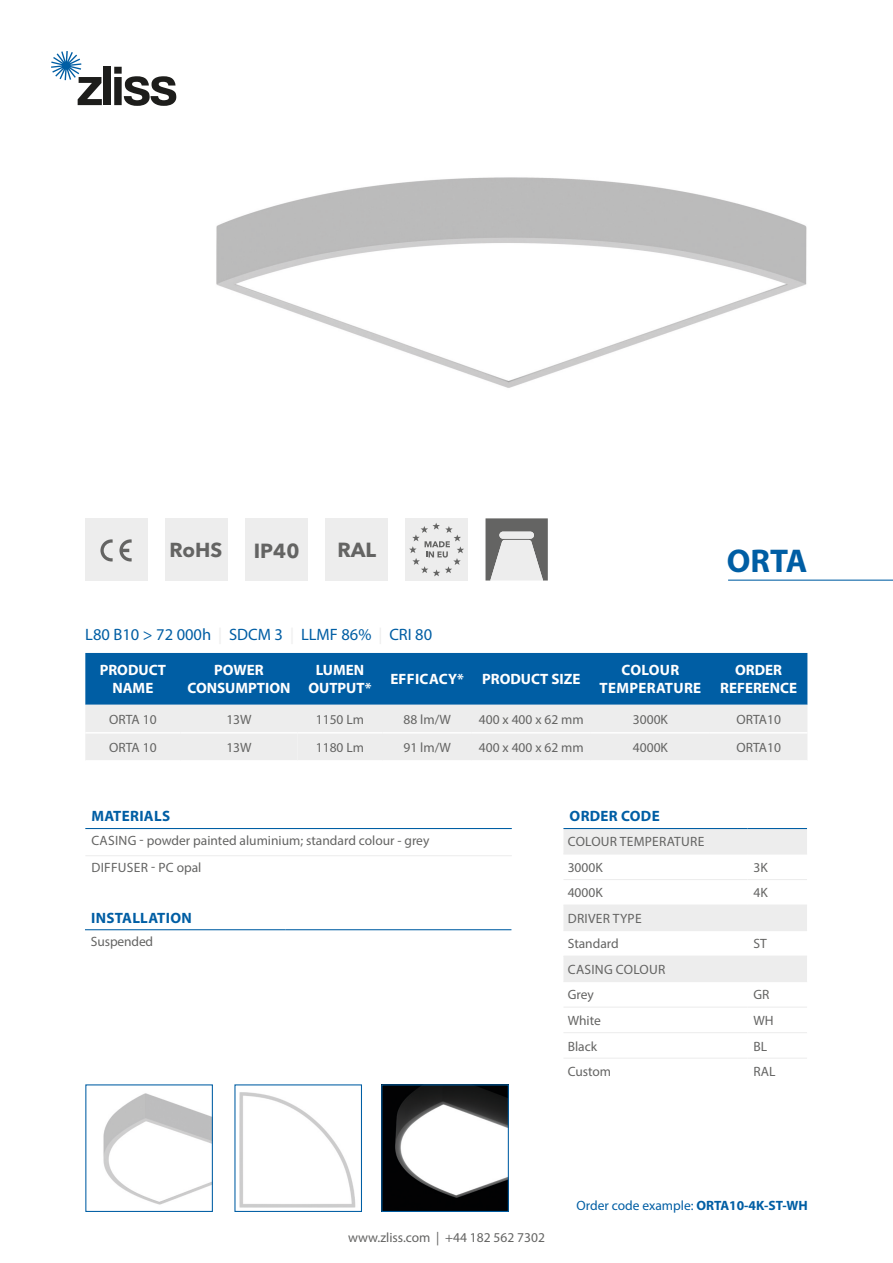
<style>
.page{position:relative;width:893px;height:1263px;background:#fff}
.page>*{position:absolute;margin:0;border:0;box-sizing:border-box;transform-origin:0 0}
.t1{font:700 33px "Myriad Pro";color:#005ea4}
.t2{font:700 20.25px "Avenir Next LT Pro";color:#646463}
.t3{font:700 20.1px "Avenir Next LT Pro";color:#646463}
.t4{font:16.5px "Myriad Pro";color:#005ea4}
.t5{font:700 15px/18px "Myriad Pro";color:#fff;text-align:center}
.t6{font:700 15px "Myriad Pro";letter-spacing:.02em;color:#005ea4}
.t7{font:700 15px/18px "Myriad Pro";letter-spacing:.02em;color:#fff;text-align:center}
.t8{font:13.5px/25.5px "Myriad Pro";color:#646463}
.t9{font:13.5px/25.5px "Myriad Pro";letter-spacing:.02em;color:#646463}
.t10{font:13.5px "Myriad Pro";color:#005ea4}
.s1{color:#ededed}
.s2{font-weight:700}
</style>
<div class="page">
<img style="left:383px;top:1086px;width:124px;height:124px">
<div style="left:381px;top:1084px;width:128px;height:128px;border:1px solid #005ea4"></div>
<img style="left:239px;top:1092px;width:117px;height:116px">
<div style="left:234px;top:1084px;width:128px;height:128px;border:1px solid #005ea4"></div>
<svg style="left:51px;top:51px;width:51px;height:54px"></svg>
<div style="left:104px;top:67px;width:7px;height:38px;background:#1d1d1b"></div>
<svg style="left:114px;top:67px;width:62px;height:39px"></svg>
<svg style="left:85px;top:653px;width:722px;height:107px;background:#7aa8ca"></svg>
<hr style="left:85px;top:732px;width:95px;height:1px;background:#fff">
<hr style="left:180px;top:732px;width:117px;height:1px;background:#fff">
<hr style="left:297px;top:732px;width:85px;height:1px;background:#fff">
<hr style="left:382px;top:732px;width:90px;height:1px;background:#fff">
<hr style="left:472px;top:732px;width:119px;height:1px;background:#fff">
<hr style="left:591px;top:732px;width:119px;height:1px;background:#fff">
<hr style="left:710px;top:732px;width:97px;height:1px;background:#fff">
<div style="left:245px;top:518px;width:63px;height:62px;background:#ededed"></div>
<div style="left:85px;top:518px;width:63px;height:63px;background:#ededed"></div>
<div style="left:165px;top:518px;width:63px;height:62px;background:#ededed"></div>
<svg style="left:563px;top:829px;width:244px;height:152px"></svg>
<hr style="left:563px;top:828px;width:184px;height:1px;background:#005ea4">
<hr style="left:747px;top:828px;width:60px;height:1px;background:#005ea4">
<hr style="left:563px;top:853px;width:184px;height:1px;background:#ededed">
<hr style="left:747px;top:853px;width:60px;height:1px;background:#ededed">
<hr style="left:563px;top:879px;width:184px;height:1px;background:#ededed">
<hr style="left:747px;top:879px;width:60px;height:1px;background:#ededed">
<hr style="left:563px;top:904px;width:184px;height:1px;background:#ededed">
<hr style="left:747px;top:904px;width:60px;height:1px;background:#ededed">
<hr style="left:563px;top:930px;width:184px;height:1px;background:#ededed">
<hr style="left:747px;top:930px;width:60px;height:1px;background:#ededed">
<hr style="left:563px;top:955px;width:184px;height:2px;background:#ededed">
<hr style="left:747px;top:955px;width:60px;height:2px;background:#ededed">
<hr style="left:563px;top:981px;width:184px;height:1px;background:#ededed">
<hr style="left:563px;top:1006px;width:184px;height:2px;background:#ededed">
<hr style="left:563px;top:1032px;width:184px;height:1px;background:#ededed">
<hr style="left:563px;top:1058px;width:184px;height:1px;background:#ededed">
<hr style="left:747px;top:981px;width:60px;height:1px;background:#ededed">
<hr style="left:747px;top:1006px;width:60px;height:2px;background:#ededed">
<hr style="left:747px;top:1032px;width:60px;height:1px;background:#ededed">
<hr style="left:747px;top:1058px;width:60px;height:1px;background:#ededed">
<svg style="left:100px;top:539px;width:13px;height:22px"></svg>
<svg style="left:119px;top:539px;width:13px;height:22px"></svg>
<hr style="left:728px;top:580px;width:165px;height:1px;background:#005ea4">
<div style="left:325px;top:518px;width:63px;height:62px;background:#ededed"></div>
<hr style="left:85px;top:828px;width:427px;height:1px;background:#005ea4">
<hr style="left:85px;top:855px;width:427px;height:1px;background:#ededed">
<hr style="left:85px;top:929px;width:201px;height:1px;background:#005ea4">
<hr style="left:286px;top:929px;width:225px;height:1px;background:#005ea4">
<img style="left:216px;top:177px;width:591px;height:211px">
<img style="left:103px;top:1093px;width:108px;height:112px">
<div style="left:85px;top:1084px;width:128px;height:128px;border:1px solid #005ea4"></div>
<div style="left:405px;top:518px;width:63px;height:63px;background:#ededed"></div>
<svg style="left:409px;top:523px;width:55px;height:53px"></svg>
<svg style="left:485px;top:518px;width:63px;height:62px;background:#a8a8a8"></svg>
<h3 class="t3" style="left:169px;top:537px;width:54px">RoHS</h3>
<h2 class="t2" style="left:254px;top:538px;width:47px">IP40</h2>
<h2 class="t2" style="left:337px;top:538px;width:40px">RAL</h2>
<p class="t4" style="left:85px;top:624px;width:348px">L80 B10 &gt; 72 000h <span class="s1">|</span> SDCM 3 <span class="s1">|</span> LLMF 86% <span class="s1">|</span> CRI 80</p>
<h1 class="t1" style="left:727px;top:540px;width:82px">ORTA</h1>
<p class="t5" style="left:100px;top:661px;width:68px">PRODUCT<br>NAME</p>
<p class="t5" style="left:188px;top:661px;width:104px">POWER<br>CONSUMPTION</p>
<p class="t5" style="left:308px;top:661px;width:65px">LUMEN<br>OUTPUT*</p>
<p class="t5" style="left:390px;top:670px;width:192px">EFFICACY* PRODUCT SIZE</p>
<p class="t7" style="left:600px;top:661px;width:103px">COLOUR<br>TEMPERATURE</p>
<p class="t5" style="left:720px;top:661px;width:79px">ORDER<br>REFERENCE</p>
<p class="t8" style="left:109px;top:706px;width:49px">ORTA 10</p>
<p class="t8" style="left:226px;top:706px;width:27px">13W</p>
<p class="t8" style="left:316px;top:706px;width:50px">1150 Lm</p>
<p class="t8" style="left:404px;top:706px;width:49px">88 lm/W</p>
<p class="t8" style="left:479px;top:706px;width:106px">400 x 400 x 62 mm</p>
<p class="t8" style="left:633px;top:706px;width:37px">3000K</p>
<p class="t8" style="left:736px;top:706px;width:46px">ORTA10</p>
<p class="t8" style="left:109px;top:734px;width:49px">ORTA 10</p>
<p class="t8" style="left:226px;top:734px;width:27px">13W</p>
<p class="t8" style="left:316px;top:734px;width:50px">1180 Lm</p>
<p class="t8" style="left:404px;top:734px;width:49px">91 lm/W</p>
<p class="t8" style="left:479px;top:734px;width:106px">400 x 400 x 62 mm</p>
<p class="t8" style="left:633px;top:734px;width:37px">4000K</p>
<p class="t8" style="left:736px;top:734px;width:46px">ORTA10</p>
<p class="t6" style="left:91px;top:806px;width:80px">MATERIALS</p>
<p class="t8" style="left:91px;top:826px;width:339px;line-height:27.2px">CASING - powder painted aluminium; standard colour - grey<br>DIFFUSER - PC opal</p>
<p class="t6" style="left:91px;top:908px;width:102px">INSTALLATION</p>
<p class="t8" style="left:91px;top:928px;width:64px">Suspended</p>
<p class="t6" style="left:570px;top:806px;width:92px">ORDER CODE</p>
<p class="t9" style="left:568px;top:829px;width:138px">COLOUR TEMPERATURE<br>3000K</p>
<p class="t8" style="left:753px;top:854px;width:16px">3K</p>
<p class="t8" style="left:568px;top:880px;width:37px">4000K</p>
<p class="t8" style="left:753px;top:880px;width:16px">4K</p>
<p class="t8" style="left:568px;top:905px;width:75px">DRIVER TYPE<br>Standard</p>
<p class="t8" style="left:753px;top:931px;width:15px">ST</p>
<p class="t9" style="left:568px;top:956px;width:99px">CASING COLOUR<br>Grey</p>
<p class="t8" style="left:753px;top:982px;width:17px">GR</p>
<p class="t8" style="left:568px;top:1007px;width:35px">White</p>
<p class="t8" style="left:753px;top:1007px;width:22px">WH</p>
<p class="t8" style="left:568px;top:1033px;width:31px">Black</p>
<p class="t8" style="left:753px;top:1033px;width:15px">BL</p>
<p class="t8" style="left:568px;top:1058px;width:45px">Custom</p>
<p class="t8" style="left:753px;top:1058px;width:23px">RAL</p>
<p class="t8" style="left:348px;top:1225px;width:198px">www.zliss.com | +44 182 562 7302</p>
<p class="t10" style="left:577px;top:1197px;width:233px">Order code example: <span class="s2">ORTA10-4K-ST-WH</span></p>
</div>
